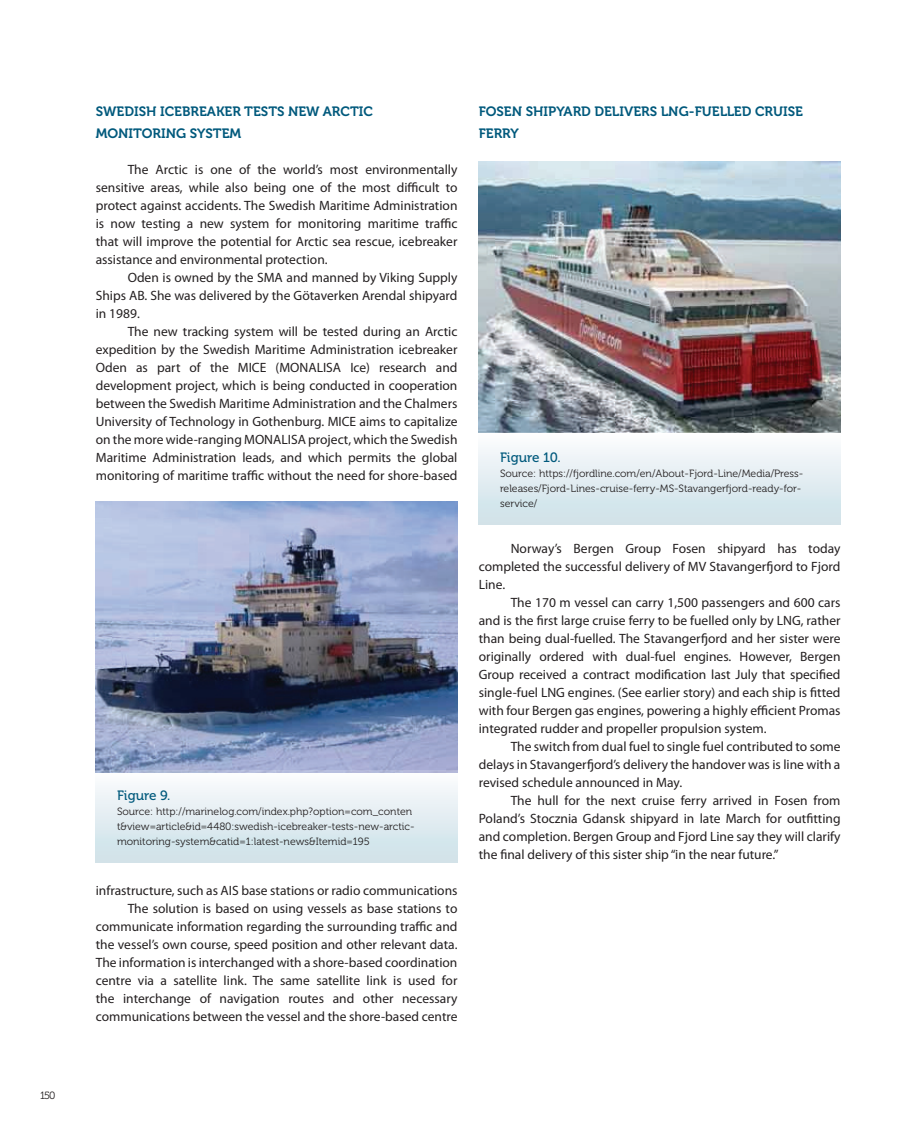
<style>
.page{position:relative;width:915px;height:1127px;background:#fff}
.page>*{position:absolute;margin:0;border:0;box-sizing:border-box;transform-origin:0 0}
.Body_text{font:13.5px/18px "Myriad Pro";color:#231f20;text-align:justify}
.t1{font:13.5px/21.6px "Museo 700";color:#00597c}
.Figure{font:13.5px "Museo 500";color:#00597c}
.Figure-2{font:10.5px/15px "Museo 300";color:#231f20}
</style>
<div class="page">
<img style="left:96px;top:502px;width:361px;height:268px">
<img style="left:478px;top:161px;width:362px;height:271px">
<div style="left:96px;top:770px;width:361px;height:93px;background:linear-gradient(to bottom,#f6f6fa,#cfe3e9)"></div>
<div style="left:478px;top:432px;width:362px;height:92px;background:linear-gradient(to bottom,#fcfcfe,#cde1e8)"></div>
<p class="Figure-2" style="left:40px;top:1088px;width:17px">150</p>
<p class="t1" style="left:96px;top:101px;width:279px">SWEDISH ICEBREAKER TESTS NEW ARCTIC<br>MONITORING SYSTEM</p>
<p class="Body_text" style="left:96px;top:160px;width:363px;text-indent:32px">The Arctic is one of the world’s most environmentally sensitive areas, while also being one of the most difficult to protect against accidents. The Swedish Maritime Administration is now testing a new system for monitoring maritime traffic that will improve the potential for Arctic sea rescue, icebreaker assistance and environmental protection.</p>
<p class="Body_text" style="left:96px;top:268px;width:363px;text-indent:32px">Oden is owned by the SMA and manned by Viking Supply Ships AB. She was delivered by the Götaverken Arendal shipyard in 1989.</p>
<p class="Body_text" style="left:96px;top:322px;width:363px;text-indent:32px">The new tracking system will be tested during an Arctic expedition by the Swedish Maritime Administration icebreaker Oden as part of the MICE (MONALISA Ice) research and development project, which is being conducted in cooperation between the Swedish Maritime Administration and the Chalmers University of Technology in Gothenburg. MICE aims to capitalize on the more wide-ranging MONALISA project, which the Swedish Maritime Administration leads, and which permits the global monitoring of maritime traffic without the need for shore-based</p>
<p class="Figure" style="left:117px;top:788px;width:55px">Figure 9.</p>
<p class="Figure-2" style="left:117px;top:804px;width:299px">Source: http://marinelog.com/index.php?option=com_conten t&amp;view=article&amp;id=4480:swedish-icebreaker-tests-new-arctic&shy;monitoring-system&amp;catid=1:latest-news&amp;Itemid=195</p>
<p class="Body_text" style="left:96px;top:881px;width:363px">infrastructure, such as AIS base stations or radio communications</p>
<p class="Body_text" style="left:96px;top:899px;width:363px;text-indent:32px">The solution is based on using vessels as base stations to communicate information regarding the surrounding traffic and the vessel’s own course, speed position and other relevant data.<br>The information is interchanged with a shore-based coordination centre via a satellite link. The same satellite link is used for the interchange of navigation routes and other necessary communications between the vessel and the shore-based centre</p>
<p class="t1" style="left:478px;top:101px;width:325px">FOSEN SHIPYARD DELIVERS LNG-FUELLED CRUISE<br>FERRY</p>
<p class="Figure" style="left:500px;top:450px;width:62px">Figure 10.</p>
<p class="Figure-2" style="left:500px;top:466px;width:305px">Source: https://fjordline.com/en/About-Fjord-Line/Media/Press&shy;releases/Fjord-Lines-cruise-ferry-MS-Stavangerfjord-ready-for&shy;service/</p>
<p class="Body_text" style="left:478px;top:540px;width:363px;text-indent:32px">Norway’s Bergen Group Fosen shipyard has today completed the successful delivery of MV Stavangerfjord to Fjord Line.</p>
<p class="Body_text" style="left:478px;top:594px;width:363px;text-indent:32px">The 170 m vessel can carry 1,500 passengers and 600 cars and is the first large cruise ferry to be fuelled only by LNG, rather than being dual-fuelled. The Stavangerfjord and her sister were originally ordered with dual-fuel engines. However, Bergen Group received a contract modification last July that specified single-fuel LNG engines. (See earlier story) and each ship is fitted with four Bergen gas engines, powering a highly efficient Promas integrated rudder and propeller propulsion system.</p>
<p class="Body_text" style="left:478px;top:738px;width:363px;text-indent:32px">The switch from dual fuel to single fuel contributed to some delays in Stavangerfjord’s delivery the handover was is line with a revised schedule announced in May.</p>
<p class="Body_text" style="left:478px;top:792px;width:363px;text-indent:32px">The hull for the next cruise ferry arrived in Fosen from Poland’s Stocznia Gdansk shipyard in late March for outfitting and completion. Bergen Group and Fjord Line say they will clarify the final delivery of this sister ship “in the near future.”</p>
</div>
